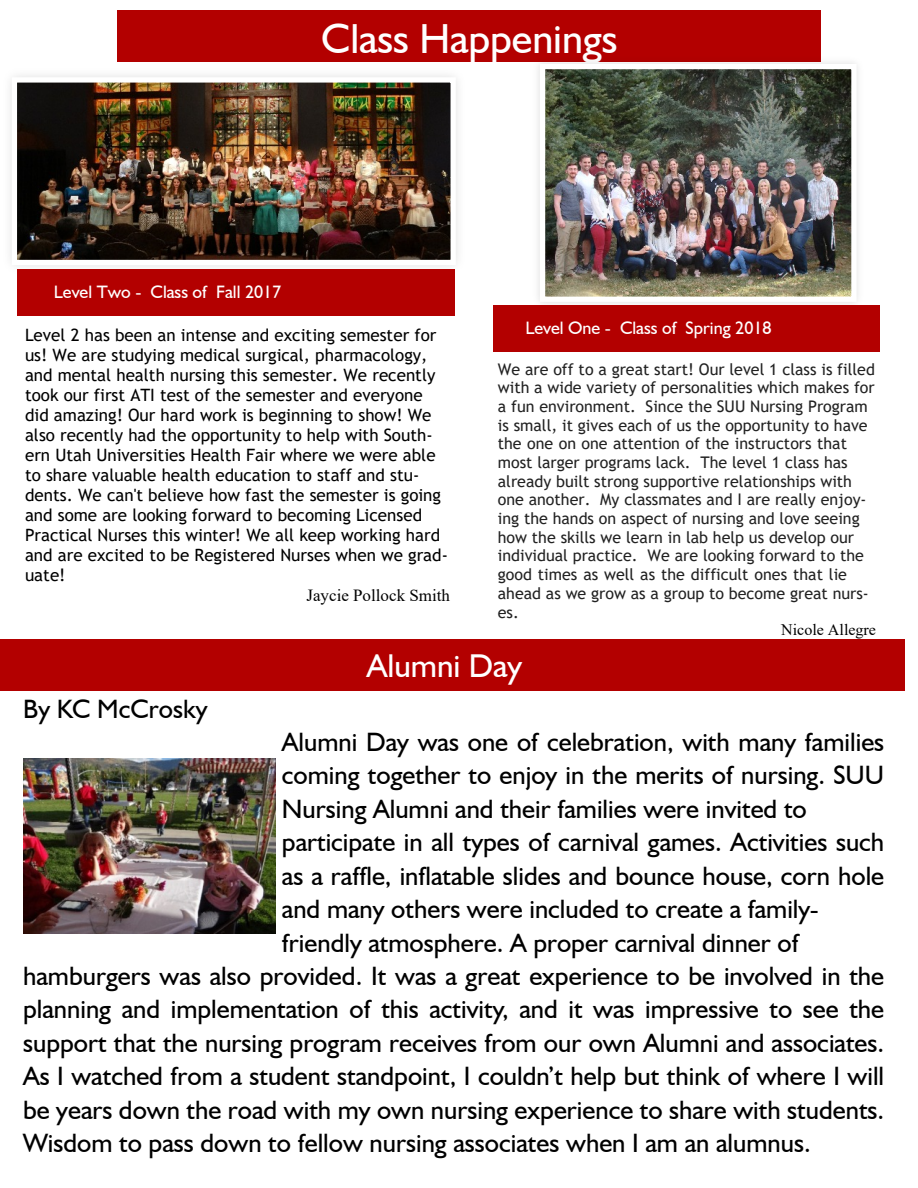
<style>
.page{position:relative;width:918px;height:1188px;background:#fff}
.page>*{position:absolute;margin:0;border:0;box-sizing:border-box;transform-origin:0 0}
.t1{font:42px "Humanist 521 BT";color:#fff}
.t2{font:33px "Humanist 521 BT";color:#fff}
.t3{font:26.55px "Humanist 521 BT";color:#000}
.t4{font:18px "Humanist 521 BT";color:#fff}
.t5{font:16.95px/20px "Trebuchet MS";color:#000}
.t6{font:16.95px "Times New Roman";color:#000}
.t7{font:16.05px/18.8px "Trebuchet MS";color:#222}
.t8{font:16.05px "Times New Roman";color:#000}
</style>
<div class="page">
<div style="left:118px;top:11px;width:703px;height:51px;background:#b30000"></div>
<img style="left:18px;top:83px;width:432px;height:176px">
<div style="left:12px;top:77px;width:444px;height:188px;border:5px solid #fff"></div>
<div style="left:17px;top:269px;width:438px;height:47px;background:#b30000"></div>
<img style="left:546px;top:70px;width:305px;height:226px">
<div style="left:540px;top:64px;width:317px;height:238px;border:5px solid #fff"></div>
<div style="left:493px;top:305px;width:386px;height:46px;background:#b30000"></div>
<div style="left:0;top:640px;width:904px;height:51px;background:#b30000"></div>
<img style="left:23px;top:759px;width:252px;height:174px">
<h1 class="t1" style="left:321px;top:21px;width:298px">Class Happenings</h1>
<p class="t4" style="left:54px;top:285px;width:229px">Level Two - Class of Fall 2017</p>
<p class="t5" style="left:25px;top:327px;width:424px">Level 2 has been an intense and exciting semester for us! We are studying medical surgical, pharmacology, and mental health nursing this semester. We recently took our first ATI test of the semester and everyone did amazing! Our hard work is beginning to show! We also recently had the opportunity to help with South&shy;ern Utah Universities Health Fair where we were able to share valuable health education to staff and stu&shy;dents. We can't believe how fast the semester is going and some are looking forward to becoming Licensed Practical Nurses this winter! We all keep working hard and are excited to be Registered Nurses when we grad&shy;uate!</p>
<p class="t6" style="left:306px;top:589px;width:145px">Jaycie Pollock Smith</p>
<p class="t4" style="left:525px;top:320px;width:248px">Level One - Class of Spring 2018</p>
<p class="t7" style="left:498px;top:361px;width:379px">We are off to a great start! Our level 1 class is filled with a wide variety of personalities which makes for a fun environment. Since the SUU Nursing Program is small, it gives each of us the opportunity to have the one on one attention of the instructors that most larger programs lack. The level 1 class has already built strong supportive relationships with one another. My classmates and I are really enjoy&shy;ing the hands on aspect of nursing and love seeing how the skills we learn in lab help us develop our individual practice. We are looking forward to the good times as well as the difficult ones that lie ahead as we grow as a group to become great nurs&shy;es.</p>
<p class="t8" style="left:781px;top:624px;width:96px">Nicole Allegre</p>
<p class="t2" style="left:367px;top:652px;width:157px">Alumni Day</p>
<p class="t3" style="left:23px;top:697px;width:186px">By KC McCrosky</p>
<p class="t3" style="left:282px;top:731px;width:604px">Alumni Day was one of celebration, with many families</p>
<p class="t3" style="left:282px;top:764px;width:604px">coming together to enjoy in the merits of nursing. SUU</p>
<p class="t3" style="left:282px;top:798px;width:526px">Nursing Alumni and their families were invited to</p>
<p class="t3" style="left:282px;top:831px;width:604px">participate in all types of carnival games. Activities such</p>
<p class="t3" style="left:282px;top:865px;width:604px">as a raffle, inflatable slides and bounce house, corn hole</p>
<p class="t3" style="left:282px;top:898px;width:538px">and many others were included to create a family-</p>
<p class="t3" style="left:282px;top:931px;width:518px">friendly atmosphere. A proper carnival dinner of</p>
<p class="t3" style="left:23px;top:965px;width:863px">hamburgers was also provided. It was a great experience to be involved in the</p>
<p class="t3" style="left:23px;top:998px;width:863px">planning and implementation of this activity, and it was impressive to see the</p>
<p class="t3" style="left:23px;top:1032px;width:863px">support that the nursing program receives from our own Alumni and associates.</p>
<p class="t3" style="left:23px;top:1065px;width:863px">As I watched from a student standpoint, I couldn’t help but think of where I will</p>
<p class="t3" style="left:23px;top:1099px;width:863px">be years down the road with my own nursing experience to share with students.</p>
<p class="t3" style="left:23px;top:1132px;width:789px">Wisdom to pass down to fellow nursing associates when I am an alumnus.</p>
</div>
